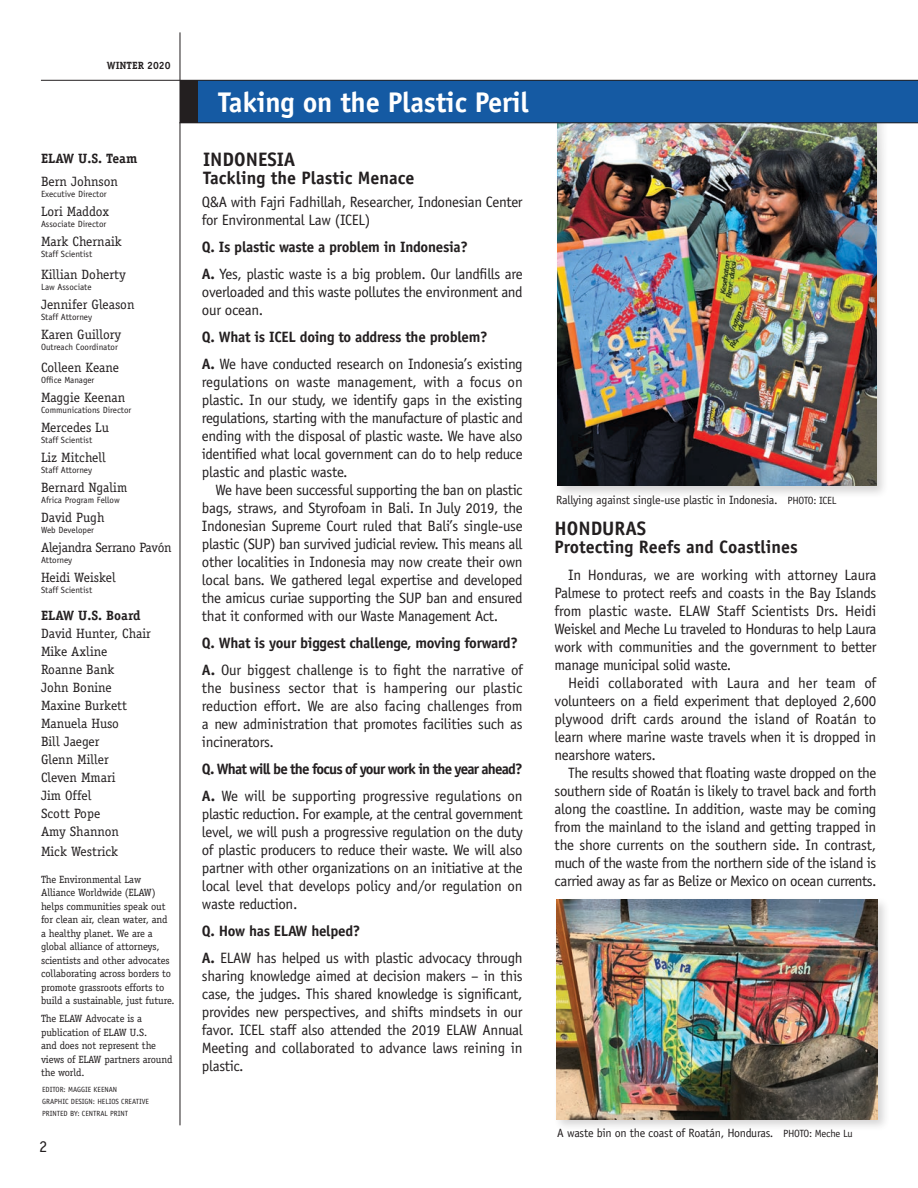
<style>
.page{position:relative;width:918px;height:1188px;background:#fff}
.page>*{position:absolute;margin:0;border:0;box-sizing:border-box;transform-origin:0 0}
.t1{font:700 28.5px "Officina Sans";letter-spacing:-.01em;color:#fff}
.Body_copy{font:700 19.5px "Officina Sans";color:#231f20}
.Body_copy-2{font:700 18px "Officina Sans";color:#231f20}
.t2{font:16.5px "Officina Sans";color:#231f20}
.Body_copy-3{font:15px/18px "Officina Sans";letter-spacing:-.02em;color:#231f20;text-align:justify}
.Body_copy-4{font:700 15px "Officina Sans";letter-spacing:-.02em;color:#231f20}
.Body_copy-5{font:700 15px "Officina Sans";letter-spacing:-.055em;color:#231f20}
.t3{font:13.5px "Officina Serif";color:#231f20}
.t4{font:700 13.5px "Officina Serif";color:#231f20}
.t5{font:13.5px "Officina Serif";letter-spacing:-.02em;color:#231f20}
.Body_copy-6{font:12px "Officina Sans";letter-spacing:-.02em;color:#231f20}
.t6{font:10.5px/13.5px "Officina Serif";letter-spacing:-.01em;color:#231f20}
.t7{font:700 10.5px "Officina Serif";color:#231f20}
.t8{font:9px "Officina Sans";color:#231f20}
.t9{font:7.5px "Officina Sans";color:#231f20}
.s1{font-weight:700}
.s2{font-size:10.5px}
</style>
<div class="page">
<div style="left:554px;top:88px;width:335px;height:411px;background:#231f20;opacity:.19"></div>
<img style="left:557px;top:179px;width:319px;height:307px">
<div style="left:136px;top:23px;width:782px;height:156px;background:#fff;opacity:.75"></div>
<div style="left:191px;top:80px;width:727px;height:43px;background:#155aa3"></div>
<div style="left:180px;top:80px;width:18px;height:43px;background:#231f20"></div>
<hr style="left:41px;top:80px;width:877px;height:1px;background:#231f20">
<hr style="left:179px;top:122px;width:739px;height:1px;background:#231f20">
<hr style="left:180px;top:32px;width:1px;height:1093px;background:#231f20">
<div style="left:553px;top:896px;width:337px;height:236px;background:#231f20;opacity:.19"></div>
<img style="left:556px;top:900px;width:321px;height:219px">
<p class="t7" style="left:107px;top:59px;width:65px">WINTER 2020</p>
<p class="t4" style="left:41px;top:150px;width:98px">ELAW U.S. Team</p>
<p class="t3" style="left:41px;top:174px;width:79px">Bern Johnson</p>
<p class="t8" style="left:41px;top:189px;width:67px">Executive Director</p>
<p class="t3" style="left:41px;top:204px;width:70px">Lori Maddox</p>
<p class="t8" style="left:41px;top:219px;width:67px">Associate Director</p>
<p class="t3" style="left:41px;top:234px;width:82px">Mark Chernaik</p>
<p class="t8" style="left:41px;top:249px;width:53px">Staff Scientist</p>
<p class="t3" style="left:41px;top:267px;width:87px">Killian Doherty</p>
<p class="t8" style="left:41px;top:282px;width:52px">Law Associate</p>
<p class="t3" style="left:41px;top:297px;width:95px">Jennifer Gleason</p>
<p class="t8" style="left:41px;top:312px;width:53px">Staff Attorney</p>
<p class="t3" style="left:41px;top:327px;width:82px">Karen Guillory</p>
<p class="t8" style="left:41px;top:342px;width:78px">Outreach Coordinator</p>
<p class="t3" style="left:41px;top:360px;width:80px">Colleen Keane</p>
<p class="t8" style="left:41px;top:375px;width:55px">Office Manager</p>
<p class="t3" style="left:41px;top:390px;width:86px">Maggie Keenan</p>
<p class="t8" style="left:41px;top:405px;width:92px">Communications Director</p>
<p class="t3" style="left:41px;top:420px;width:70px">Mercedes Lu</p>
<p class="t8" style="left:41px;top:435px;width:53px">Staff Scientist</p>
<p class="t3" style="left:41px;top:450px;width:67px">Liz Mitchell</p>
<p class="t8" style="left:41px;top:465px;width:53px">Staff Attorney</p>
<p class="t3" style="left:41px;top:480px;width:88px">Bernard Ngalim</p>
<p class="t8" style="left:41px;top:495px;width:80px">Africa Program Fellow</p>
<p class="t3" style="left:41px;top:510px;width:65px">David Pugh</p>
<p class="t8" style="left:41px;top:525px;width:55px">Web Developer</p>
<p class="t5" style="left:41px;top:540px;width:132px">Alejandra Serrano Pavón</p>
<p class="t8" style="left:41px;top:555px;width:33px">Attorney</p>
<p class="t3" style="left:41px;top:570px;width:76px">Heidi Weiskel</p>
<p class="t8" style="left:41px;top:585px;width:53px">Staff Scientist</p>
<p class="t4" style="left:41px;top:607px;width:101px">ELAW U.S. Board</p>
<p class="t3" style="left:41px;top:626px;width:112px">David Hunter, Chair</p>
<p class="t3" style="left:41px;top:644px;width:68px">Mike Axline</p>
<p class="t3" style="left:41px;top:662px;width:75px">Roanne Bank</p>
<p class="t3" style="left:41px;top:680px;width:72px">John Bonine</p>
<p class="t3" style="left:41px;top:698px;width:88px">Maxine Burkett</p>
<p class="t3" style="left:41px;top:716px;width:80px">Manuela Huso</p>
<p class="t3" style="left:41px;top:734px;width:60px">Bill Jaeger</p>
<p class="t3" style="left:41px;top:752px;width:69px">Glenn Miller</p>
<p class="t3" style="left:41px;top:770px;width:76px">Cleven Mmari</p>
<p class="t3" style="left:41px;top:788px;width:52px">Jim Offel</p>
<p class="t3" style="left:41px;top:806px;width:61px">Scott Pope</p>
<p class="t3" style="left:41px;top:824px;width:80px">Amy Shannon</p>
<p class="t3" style="left:41px;top:843px;width:79px">Mick Westrick</p>
<p class="t6" style="left:41px;top:873px;width:135px">The Environmental Law<br>Alliance Worldwide (ELAW) helps communities speak out for clean air, clean water, and a healthy planet. We are a global alliance of attorneys, scientists and other advocates collaborating across borders to promote grassroots efforts to build a sustainable, just future.</p>
<p class="t6" style="left:41px;top:1012px;width:133px">The ELAW Advocate is a publication of ELAW U.S.<br>and does not represent the views of ELAW partners around the world.</p>
<p class="t9" style="left:42px;top:1085px;width:77px">EDITOR: MAGGIE KEENAN</p>
<p class="t9" style="left:42px;top:1097px;width:108px">GRAPHIC DESIGN: HELIOS CREATIVE</p>
<p class="t9" style="left:42px;top:1109px;width:88px">PRINTED BY: CENTRAL PRINT</p>
<p class="t2" style="left:39px;top:1137px;width:10px">2</p>
<p class="t1" style="left:218px;top:84px;width:312px">Taking on the Plastic Peril</p>
<p class="Body_copy" style="left:203px;top:147px;width:94px">INDONESIA</p>
<p class="Body_copy-2" style="left:203px;top:167px;width:213px">Tackling the Plastic Menace</p>
<p class="Body_copy-3" style="left:202px;top:193px;width:322px">Q&amp;A with Fajri Fadhillah, Researcher, Indonesian Center for Environmental Law (ICEL)</p>
<p class="Body_copy-4" style="left:202px;top:237px;width:267px">Q. Is plastic waste a problem in Indonesia?</p>
<p class="Body_copy-3" style="left:202px;top:265px;width:322px"><span class="s1">A.</span> Yes, plastic waste is a big problem. Our landfills are overloaded and this waste pollutes the environment and our ocean.</p>
<p class="Body_copy-4" style="left:202px;top:327px;width:287px">Q. What is ICEL doing to address the problem?</p>
<p class="Body_copy-3" style="left:202px;top:355px;width:322px"><span class="s1">A.</span> We have conducted research on Indonesia’s existing regulations on waste management, with a focus on plastic. In our study, we identify gaps in the existing regulations, starting with the manufacture of plastic and ending with the disposal of plastic waste. We have also identified what local government can do to help reduce plastic and plastic waste.</p>
<p class="Body_copy-3" style="left:202px;top:481px;width:322px;text-indent:14px">We have been successful supporting the ban on plastic bags, straws, and Styrofoam in Bali. In July 2019, the Indonesian Supreme Court ruled that Bali’s single-use plastic (SUP) ban survived judicial review. This means all other localities in Indonesia may now create their own local bans. We gathered legal expertise and developed the amicus curiae supporting the SUP ban and ensured that it conformed with our Waste Management Act.</p>
<p class="Body_copy-4" style="left:202px;top:633px;width:317px">Q. What is your biggest challenge, moving forward?</p>
<p class="Body_copy-3" style="left:202px;top:661px;width:322px"><span class="s1">A.</span> Our biggest challenge is to fight the narrative of the business sector that is hampering our plastic reduction effort. We are also facing challenges from a new administration that promotes facilities such as incinerators.</p>
<p class="Body_copy-5" style="left:202px;top:759px;width:322px">Q. What will be the focus of your work in the year ahead?</p>
<p class="Body_copy-3" style="left:202px;top:787px;width:322px"><span class="s1">A.</span> We will be supporting progressive regulations on plastic reduction. For example, at the central government level, we will push a progressive regulation on the duty of plastic producers to reduce their waste. We will also partner with other organizations on an initiative at the local level that develops policy and/or regulation on waste reduction.</p>
<p class="Body_copy-4" style="left:202px;top:921px;width:160px">Q. How has ELAW helped?</p>
<p class="Body_copy-3" style="left:202px;top:949px;width:322px"><span class="s1">A.</span> ELAW has helped us with plastic advocacy through sharing knowledge aimed at decision makers – in this case, the judges. This shared knowledge is significant, provides new perspectives, and shifts mindsets in our favor. ICEL staff also attended the 2019 ELAW Annual Meeting and collaborated to advance laws reining in plastic.</p>
<p class="Body_copy-6" style="left:556px;top:493px;width:282px">Rallying against single-use plastic in Indonesia. <span class="s2">PHOTO: ICEL</span></p>
<p class="Body_copy" style="left:555px;top:516px;width:93px">HONDURAS</p>
<p class="Body_copy-2" style="left:555px;top:535px;width:245px">Protecting Reefs and Coastlines</p>
<p class="Body_copy-3" style="left:555px;top:566px;width:324px;text-indent:14px">In Honduras, we are working with attorney Laura Palmese to protect reefs and coasts in the Bay Islands from plastic waste. ELAW Staff Scientists Drs. Heidi Weiskel and Meche Lu traveled to Honduras to help Laura work with communities and the government to better manage municipal solid waste.</p>
<p class="Body_copy-3" style="left:555px;top:674px;width:323px;text-indent:14px">Heidi collaborated with Laura and her team of volunteers on a field experiment that deployed 2,600 plywood drift cards around the island of Roatán to learn where marine waste travels when it is dropped in nearshore waters.</p>
<p class="Body_copy-3" style="left:555px;top:764px;width:324px;text-indent:14px">The results showed that floating waste dropped on the southern side of Roatán is likely to travel back and forth along the coastline. In addition, waste may be coming from the mainland to the island and getting trapped in the shore currents on the southern side. In contrast, much of the waste from the northern side of the island is carried away as far as Belize or Mexico on ocean currents.</p>
<p class="Body_copy-6" style="left:557px;top:1125px;width:297px">A waste bin on the coast of Roatán, Honduras. <span class="s2">PHOTO: Meche Lu</span></p>
</div>
